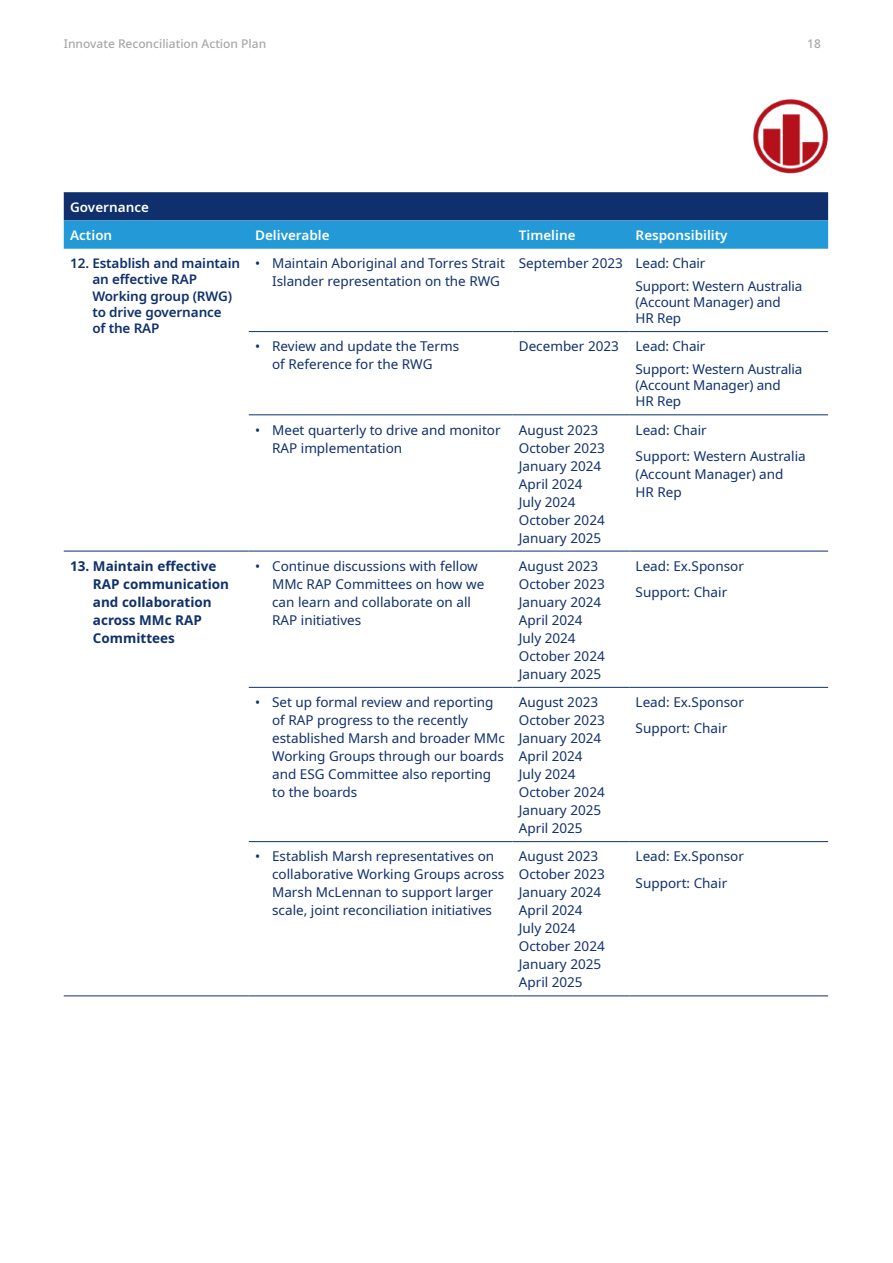
<style>
.page{position:relative;width:893px;height:1263px;background:#fff}
.page>*{position:absolute;margin:0;border:0;box-sizing:border-box;transform-origin:0 0}
.t1{font:13.5px/18px "Noto Sans";color:#0f306d}
.t2{font:600 13.5px/16.2px "Noto Sans";letter-spacing:-.01em;color:#0f306d}
.t3{font:700 13.5px/18px "Noto Sans";color:#0f306d}
.t4{font:600 13.5px/28.2px "Noto Sans";color:#fff}
.t5{font:500 12px "Noto Sans";color:#a8a8a7}
</style>
<div class="page">
<svg style="left:64px;top:192px;width:764px;height:57px;background:#1b67a3"></svg>
<svg style="left:512px;top:332px;width:316px;height:511px"></svg>
<hr style="left:64px;top:551px;width:185px;height:1px;background:#0f306d">
<hr style="left:249px;top:551px;width:263px;height:1px;background:#0f306d">
<hr style="left:249px;top:687px;width:263px;height:1px;background:#0f306d">
<hr style="left:249px;top:841px;width:263px;height:1px;background:#0f306d">
<hr style="left:512px;top:841px;width:117px;height:1px;background:#0f306d">
<hr style="left:629px;top:841px;width:199px;height:1px;background:#0f306d">
<hr style="left:64px;top:995px;width:185px;height:1px;background:#0f306d">
<hr style="left:249px;top:995px;width:263px;height:1px;background:#0f306d">
<hr style="left:512px;top:995px;width:117px;height:1px;background:#0f306d">
<hr style="left:629px;top:995px;width:199px;height:1px;background:#0f306d">
<hr style="left:249px;top:331px;width:263px;height:1px;background:#0f306d">
<hr style="left:512px;top:331px;width:117px;height:1px;background:#0f306d">
<hr style="left:629px;top:331px;width:199px;height:1px;background:#0f306d">
<hr style="left:249px;top:414px;width:263px;height:1px;background:#0f306d">
<hr style="left:512px;top:414px;width:117px;height:1px;background:#0f306d">
<hr style="left:629px;top:414px;width:199px;height:1px;background:#0f306d">
<hr style="left:512px;top:551px;width:117px;height:1px;background:#0f306d">
<hr style="left:629px;top:551px;width:199px;height:1px;background:#0f306d">
<hr style="left:512px;top:687px;width:117px;height:1px;background:#0f306d">
<hr style="left:629px;top:687px;width:199px;height:1px;background:#0f306d">
<img style="left:753px;top:99px;width:76px;height:75px">
<p class="t5" style="left:64px;top:35px;width:204px">Innovate Reconciliation Action Plan</p>
<p class="t5" style="left:807px;top:35px;width:15px">18</p>
<p class="t4" style="left:70px;top:193px;width:80px">Governance<br>Action</p>
<p class="t4" style="left:255px;top:222px;width:76px">Deliverable</p>
<p class="t4" style="left:519px;top:222px;width:58px">Timeline</p>
<p class="t4" style="left:636px;top:222px;width:94px">Responsibility</p>
<p class="t2" style="left:92px;top:255px;width:149px;text-indent:-22px">12. Establish and maintain an effective RAP<br>Working group (RWG) to drive governance<br>of the RAP</p>
<p class="t1" style="left:272px;top:254px;width:234px;text-indent:-17px">• Maintain Aboriginal and Torres Strait<br>Islander representation on the RWG</p>
<p class="t1" style="left:636px;top:252px;width:168px;line-height:22.5px;text-indent:-117px">September 2023 Lead: Chair<br>Support: Western Australia</p>
<p class="t1" style="left:636px;top:294px;width:147px;line-height:16.2px">(Account Manager) and<br>HR Rep</p>
<p class="t1" style="left:272px;top:338px;width:188px;text-indent:-17px">• Review and update the Terms of Reference for the RWG</p>
<p class="t1" style="left:636px;top:335px;width:168px;line-height:22.5px;text-indent:-117px">December 2023 Lead: Chair<br>Support: Western Australia</p>
<p class="t1" style="left:636px;top:377px;width:147px;line-height:16.2px">(Account Manager) and<br>HR Rep</p>
<p class="t1" style="left:272px;top:421px;width:230px;text-indent:-17px">• Meet quarterly to drive and monitor<br>RAP implementation</p>
<p class="t1" style="left:519px;top:421px;width:87px">August 2023<br>October 2023<br>January 2024<br>April 2024<br>July 2024<br>October 2024<br>January 2025</p>
<p class="t1" style="left:636px;top:417px;width:172px;line-height:26.5px">Lead: Chair<br>Support: Western Australia</p>
<p class="t1" style="left:636px;top:465px;width:149px">(Account Manager) and<br>HR Rep</p>
<p class="t3" style="left:93px;top:557px;width:138px;text-indent:-23px">13. Maintain effective<br>RAP communication and collaboration across MMc RAP<br>Committees</p>
<p class="t1" style="left:272px;top:557px;width:214px;text-indent:-17px">• Continue discussions with fellow<br>MMc RAP Committees on how we can learn and collaborate on all<br>RAP initiatives</p>
<p class="t1" style="left:519px;top:557px;width:87px">August 2023<br>October 2023<br>January 2024<br>April 2024<br>July 2024<br>October 2024<br>January 2025</p>
<p class="t1" style="left:636px;top:553px;width:110px;line-height:26.5px">Lead: Ex.Sponsor<br>Support: Chair</p>
<p class="t1" style="left:272px;top:693px;width:234px;text-indent:-17px">• Set up formal review and reporting of RAP progress to the recently established Marsh and broader MMc<br>Working Groups through our boards and ESG Committee also reporting to the boards</p>
<p class="t1" style="left:519px;top:693px;width:87px">August 2023<br>October 2023<br>January 2024<br>April 2024<br>July 2024<br>October 2024<br>January 2025<br>April 2025</p>
<p class="t1" style="left:636px;top:689px;width:110px;line-height:26.5px">Lead: Ex.Sponsor<br>Support: Chair</p>
<p class="t1" style="left:272px;top:848px;width:234px;text-indent:-17px">• Establish Marsh representatives on collaborative Working Groups across Marsh McLennan to support larger scale, joint reconciliation initiatives</p>
<p class="t1" style="left:519px;top:848px;width:87px">August 2023<br>October 2023<br>January 2024<br>April 2024<br>July 2024<br>October 2024<br>January 2025<br>April 2025</p>
<p class="t1" style="left:636px;top:843px;width:110px;line-height:26.5px">Lead: Ex.Sponsor<br>Support: Chair</p>
</div>
